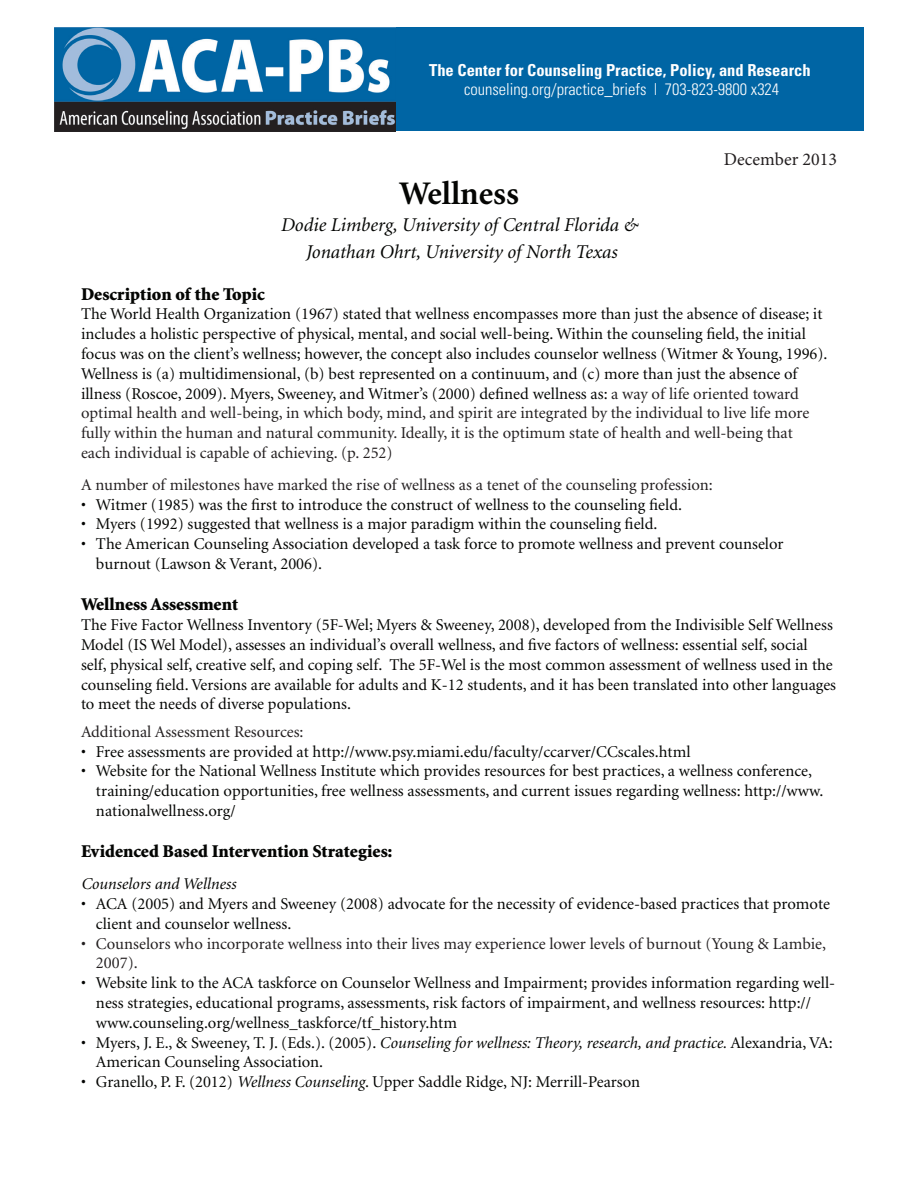
<style>
.page{position:relative;width:918px;height:1188px;background:#fff}
.page>*{position:absolute;margin:0;border:0;box-sizing:border-box;transform-origin:0 0}
.t1{font:700 33px "Minion";color:#040503}
.t2{font:italic 19.5px/27px "Minion";color:#040503;text-align:center}
.t3{font:900 18px "Minion";color:#040503}
.t4{font:18px "Minion Pro";color:#231f20}
.t5{font:16.5px/19.8px "Minion";color:#040503}
.t6{font:16.5px/19.8px "Minion";color:#231f20}
.t7{font:700 condensed 16.5px "Univers";color:#fff}
.t8{font:300 condensed 16.5px "Univers";color:#fff}
.t9{font:italic 16.5px "Minion";color:#040503}
.s1{color:#231f20}
.s2{font-style:italic}
</style>
<div class="page">
<div style="left:370px;top:28px;width:494px;height:103px;background:#0065a4"></div>
<img style="left:55px;top:28px;width:340px;height:103px">
<p class="t7" style="left:429px;top:60px;width:383px">The Center for Counseling Practice, Policy, and Research</p>
<p class="t8" style="left:464px;top:80px;width:317px">counseling.org/practice_briefs | 703-823-9800 x324</p>
<h1 class="t1" style="left:399px;top:177px;width:121px">Wellness</h1>
<p class="t2" style="left:280px;top:212px;width:359px">Dodie Limberg, University of Central Florida &amp;<br>Jonathan Ohrt, University of North Texas</p>
<p class="t4" style="left:724px;top:148px;width:115px">December 2013</p>
<p class="t3" style="left:81px;top:285px;width:185px">Description of the Topic</p>
<p class="t5" style="left:81px;top:305px;width:748px">The World Health Organization (1967) stated that wellness encompasses more than just the absence of disease; it includes a holistic perspective of physical, mental, and social well-being. Within the counseling field, the initial focus was on the client’s wellness; however, the concept also includes counselor wellness (Witmer &amp; Young, 1996).<br>Wellness is (a) multidimensional, (b) best represented on a continuum, and (c) more than just the absence of illness (Roscoe, 2009). Myers, Sweeney, and Witmer’s (2000) defined wellness as: <span class="s1">a way of life oriented toward optimal health and well-being, in which body, mind, and spirit are integrated by the individual to live life more fully within the human and natural community. Ideally, it is the optimum state of health and well-being that<br>each individual is capable of achieving. (p. 252)</span></p>
<p class="t6" style="left:81px;top:475px;width:633px">A number of milestones have marked the rise of wellness as a tenet of the counseling profession:</p>
<p class="t5" style="left:81px;top:495px;width:603px">• Witmer (1985) was the first to introduce the construct of wellness to the counseling field.</p>
<p class="t5" style="left:81px;top:515px;width:578px">• Myers (1992) suggested that wellness is a major paradigm within the counseling field.</p>
<p class="t5" style="left:96px;top:535px;width:689px;text-indent:-15px">• The American Counseling Association developed a task force to promote wellness and prevent counselor burnout (Lawson &amp; Verant, 2006).</p>
<p class="t3" style="left:81px;top:596px;width:159px">Wellness Assessment</p>
<p class="t5" style="left:81px;top:616px;width:757px">The Five Factor Wellness Inventory (5F-Wel; Myers &amp; Sweeney, 2008), developed from the Indivisible Self Wellness Model (IS Wel Model), assesses an individual’s overall wellness, and five factors of wellness: essential self, social self, physical self, creative self, and coping self. The 5F-Wel is the most common assessment of wellness used in the counseling field. Versions are available for adults and K-12 students, and it has been translated into other languages to meet the needs of diverse populations.</p>
<p class="t6" style="left:81px;top:722px;width:224px">Additional Assessment Resources:</p>
<p class="t5" style="left:81px;top:742px;width:611px">• Free assessments are provided at http://www.psy.miami.edu/faculty/ccarver/CCscales.html</p>
<p class="t5" style="left:96px;top:762px;width:729px;text-indent:-15px">• Website for the National Wellness Institute which provides resources for best practices, a wellness conference, training/education opportunities, free wellness assessments, and current issues regarding wellness: http://www. nationalwellness.org/</p>
<p class="t3" style="left:81px;top:842px;width:313px">Evidenced Based Intervention Strategies:</p>
<p class="t9" style="left:81px;top:876px;width:157px">Counselors and Wellness</p>
<p class="t5" style="left:96px;top:894px;width:735px;text-indent:-15px">• ACA (2005) and Myers and Sweeney (2008) advocate for the necessity of evidence-based practices that promote client and counselor wellness.</p>
<p class="t6" style="left:96px;top:934px;width:732px;text-indent:-15px">• Counselors who incorporate wellness into their lives may experience lower levels of burnout (Young &amp; Lambie,<br>2007).</p>
<p class="t5" style="left:96px;top:974px;width:741px;text-indent:-15px">• Website link to the ACA taskforce on Counselor Wellness and Impairment; provides information regarding well&shy;ness strategies, educational programs, assessments, risk factors of impairment, and wellness resources: http:// www.counseling.org/wellness_taskforce/tf_history.htm</p>
<p class="t5" style="left:96px;top:1033px;width:738px;text-indent:-15px">• Myers, J. E., &amp; Sweeney, T. J. (Eds.). (2005). <span class="s2">Counseling for wellness: Theory, research, and practice.</span> Alexandria, VA:<br>American Counseling Association.</p>
<p class="t5" style="left:81px;top:1073px;width:561px">• Granello, P. F. (2012) <span class="s2">Wellness Counseling</span>. Upper Saddle Ridge, NJ: Merrill-Pearson</p>
</div>
